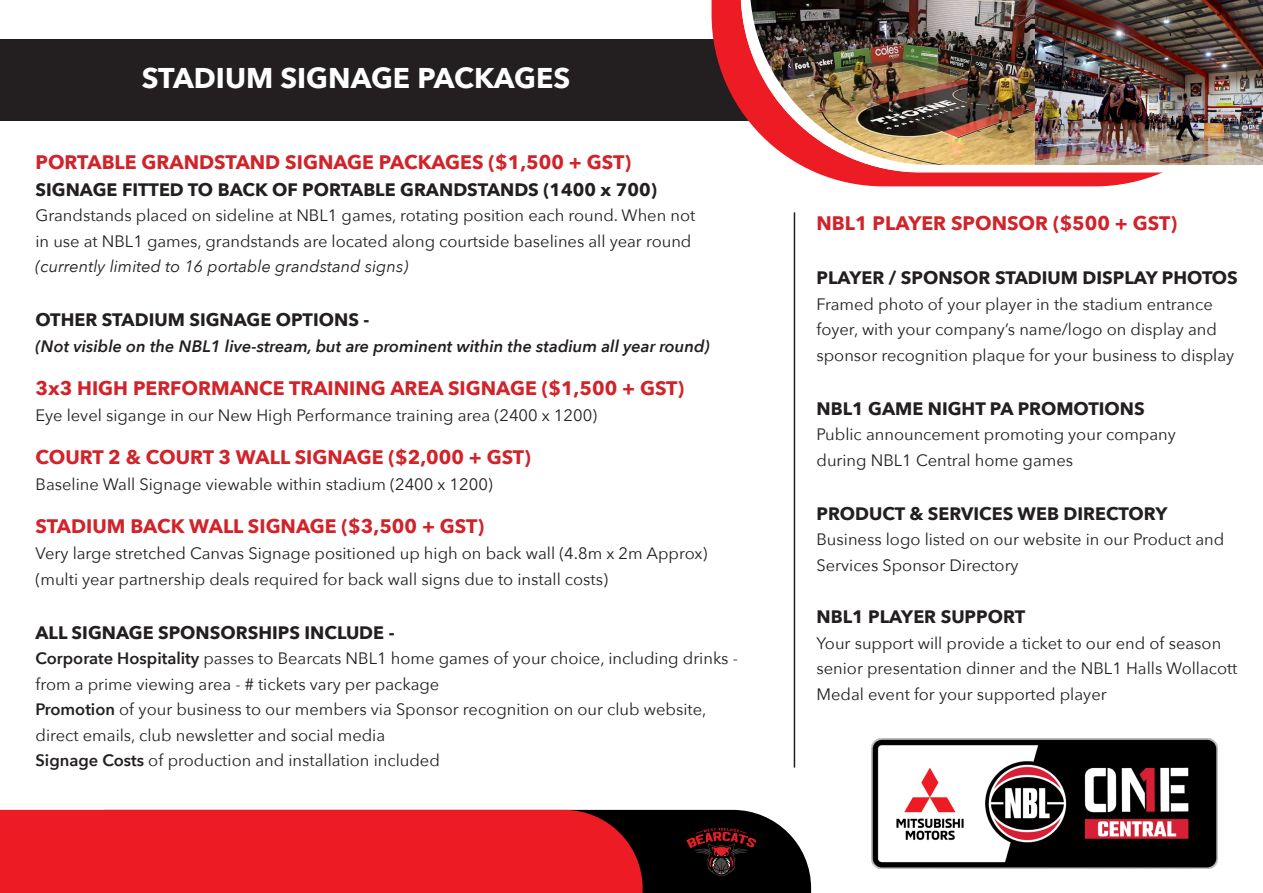
<style>
.page{position:relative;width:1263px;height:893px;background:#fff}
.page>*{position:absolute;margin:0;border:0;box-sizing:border-box;transform-origin:0 0}
.t1{font:700 28.5px "Avenir Next";color:#fff}
.t2{font:700 19.5px "Avenir Next";color:#d1232a}
.t3{font:700 18px "Avenir Next";color:#231f20}
.t4{font:16.5px/25.5px "Avenir Next";color:#231f20}
.t5{font:italic 600 16.5px "Avenir Next";color:#231f20}
.t6{font:italic 16.5px "Avenir Next";color:#231f20}
.s1{font-weight:600}
</style>
<div class="page">
<div style="left:0;top:39px;width:1263px;height:82px;background:#231f20"></div>
<svg style="left:642px;top:810px;width:169px;height:83px;background:#1f1f1f"></svg>
<div style="left:0;top:810px;width:642px;height:83px;background:#ed1c24"></div>
<svg style="left:686px;top:828px;width:70px;height:48px;background:#2e0d0e"></svg>
<svg style="left:711px;top:0;width:450px;height:186px;fill:#ed1c24"></svg>
<svg style="left:741px;top:0;width:420px;height:172px"></svg>
<img style="left:750px;top:0;width:285px;height:165px">
<img style="left:1035px;top:0;width:228px;height:165px">
<hr style="left:794px;top:212px;width:1px;height:556px;background:#231f20">
<img style="left:871px;top:738px;width:347px;height:130px">
<p class="t1" style="left:142px;top:53px;width:430px">STADIUM SIGNAGE PACKAGES</p>
<p class="t2" style="left:36px;top:145px;width:597px">PORTABLE GRANDSTAND SIGNAGE PACKAGES ($1,500 + GST)</p>
<p class="t3" style="left:36px;top:174px;width:623px">SIGNAGE FITTED TO BACK OF PORTABLE GRANDSTANDS (1400 x 700)</p>
<p class="t4" style="left:36px;top:202px;width:661px">Grandstands placed on sideline at NBL1 games, rotating position each round. When not</p>
<p class="t4" style="left:36px;top:228px;width:657px">in use at NBL1 games, grandstands are located along courtside baselines all year round</p>
<p class="t6" style="left:36px;top:253px;width:374px">(currently limited to 16 portable grandstand signs)</p>
<p class="t3" style="left:36px;top:305px;width:335px">OTHER STADIUM SIGNAGE OPTIONS -</p>
<p class="t5" style="left:36px;top:332px;width:676px">(Not visible on the NBL1 live-stream, but are prominent within the stadium all year round)</p>
<p class="t2" style="left:36px;top:372px;width:650px">3x3 HIGH PERFORMANCE TRAINING AREA SIGNAGE ($1,500 + GST)</p>
<p class="t4" style="left:36px;top:402px;width:563px">Eye level sigange in our New High Performance training area (2400 x 1200)</p>
<p class="t2" style="left:36px;top:441px;width:497px">COURT 2 &amp; COURT 3 WALL SIGNAGE ($2,000 + GST)</p>
<p class="t4" style="left:36px;top:471px;width:459px">Baseline Wall Signage viewable within stadium (2400 x 1200)</p>
<p class="t2" style="left:36px;top:510px;width:450px">STADIUM BACK WALL SIGNAGE ($3,500 + GST)</p>
<p class="t4" style="left:36px;top:540px;width:673px">Very large stretched Canvas Signage positioned up high on back wall (4.8m x 2m Approx)</p>
<p class="t4" style="left:36px;top:565px;width:574px">(multi year partnership deals required for back wall signs due to install costs)</p>
<p class="t3" style="left:36px;top:617px;width:360px">ALL SIGNAGE SPONSORSHIPS INCLUDE -</p>
<p class="t4" style="left:36px;top:645px;width:704px"><span class="s1">Corporate Hospitality</span> passes to Bearcats NBL1 home games of your choice, including drinks - from a prime viewing area - # tickets vary per package</p>
<p class="t4" style="left:36px;top:696px;width:672px"><span class="s1">Promotion</span> of your business to our members via Sponsor recognition on our club website,</p>
<p class="t4" style="left:36px;top:721px;width:351px">direct emails, club newsletter and social media</p>
<p class="t4" style="left:36px;top:747px;width:406px"><span class="s1">Signage Costs</span> of production and installation included</p>
<p class="t2" style="left:816px;top:207px;width:362px">NBL1 PLAYER SPONSOR ($500 + GST)</p>
<p class="t3" style="left:816px;top:262px;width:423px">PLAYER / SPONSOR STADIUM DISPLAY PHOTOS</p>
<p class="t4" style="left:816px;top:291px;width:419px">Framed photo of your player in the stadium entrance foyer, with your company’s name/logo on display and sponsor recognition plaque for your business to display</p>
<p class="t3" style="left:816px;top:393px;width:330px">NBL1 GAME NIGHT PA PROMOTIONS</p>
<p class="t4" style="left:816px;top:421px;width:361px">Public announcement promoting your company</p>
<p class="t4" style="left:816px;top:447px;width:258px">during NBL1 Central home games</p>
<p class="t3" style="left:816px;top:498px;width:352px">PRODUCT &amp; SERVICES WEB DIRECTORY</p>
<p class="t4" style="left:816px;top:526px;width:409px">Business logo listed on our website in our Product and<br>Services Sponsor Directory</p>
<p class="t3" style="left:816px;top:601px;width:210px">NBL1 PLAYER SUPPORT</p>
<p class="t4" style="left:816px;top:630px;width:422px">Your support will provide a ticket to our end of season senior presentation dinner and the NBL1 Halls Wollacott<br>Medal event for your supported player</p>
</div>
